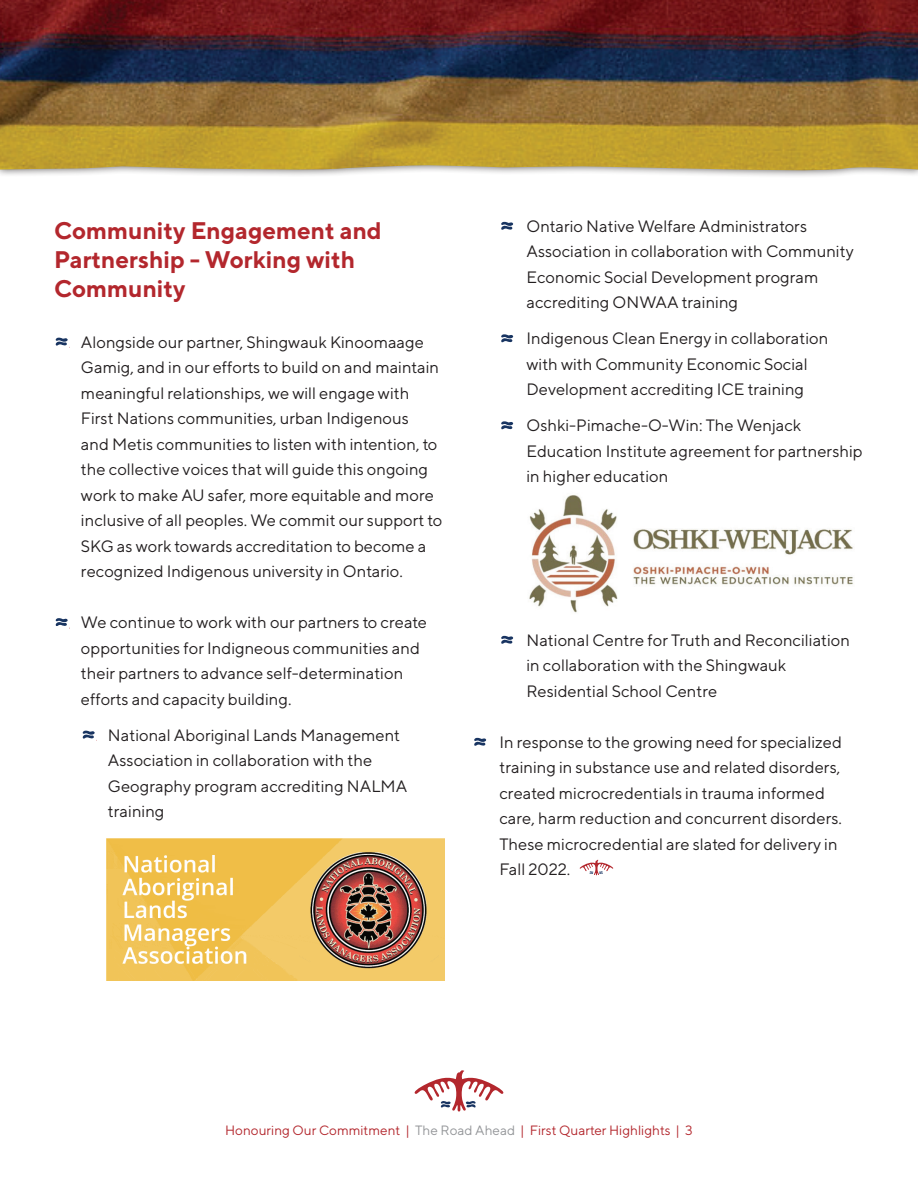
<style>
.page{position:relative;width:918px;height:1188px;background:#fff}
.page>*{position:absolute;margin:0;border:0;box-sizing:border-box;transform-origin:0 0}
.t1{font:700 24px/28.8px "TT Norms";color:#b3272d}
.t2{font:16.5px/25.5px "TT Norms";color:#231f20}
.t3{font:13.5px "TT Norms";color:#b3272d}
.s1{color:#939598}
</style>
<div class="page">
<svg style="left:415px;top:1070px;width:88px;height:42px"></svg>
<div style="left:0;top:0;width:918px;height:179px;background:#231f20;opacity:.75"></div>
<img style="left:0;top:0;width:918px;height:172px">
<svg style="left:55px;top:337px;width:13px;height:9px"></svg>
<svg style="left:55px;top:618px;width:13px;height:8px"></svg>
<svg style="left:82px;top:730px;width:13px;height:9px"></svg>
<svg style="left:501px;top:221px;width:13px;height:9px"></svg>
<svg style="left:501px;top:334px;width:13px;height:9px"></svg>
<svg style="left:501px;top:421px;width:13px;height:9px"></svg>
<svg style="left:501px;top:635px;width:13px;height:9px"></svg>
<svg style="left:474px;top:737px;width:13px;height:9px"></svg>
<svg style="left:580px;top:860px;width:33px;height:15px"></svg>
<img style="left:529px;top:495px;width:324px;height:118px">
<img style="left:107px;top:838px;width:337px;height:143px">
<h1 class="t1" style="left:54px;top:216px;width:329px">Community Engagement and<br>Partnership - Working with<br>Community</h1>
<p class="t2" style="left:81px;top:329px;width:363px">Alongside our partner, Shingwauk Kinoomaage Gamig, and in our efforts to build on and maintain meaningful relationships, we will engage with First Nations communities, urban Indigenous<br>and Metis communities to listen with intention, to the collective voices that will guide this ongoing work to make AU safer, more equitable and more inclusive of all peoples. We commit our support to SKG as work towards accreditation to become a recognized Indigenous university in Ontario.</p>
<p class="t2" style="left:81px;top:609px;width:347px">We continue to work with our partners to create opportunities for Indigneous communities and their partners to advance self-determination efforts and capacity building.</p>
<p class="t2" style="left:108px;top:722px;width:301px">National Aboriginal Lands Management<br>Association in collaboration with the<br>Geography program accrediting NALMA training</p>
<p class="t2" style="left:526px;top:213px;width:329px">Ontario Native Welfare Administrators Association in collaboration with Community Economic Social Development program accrediting ONWAA training</p>
<p class="t2" style="left:526px;top:325px;width:303px">Indigenous Clean Energy in collaboration with with Community Economic Social<br>Development accrediting ICE training</p>
<p class="t2" style="left:526px;top:412px;width:338px">Oshki-Pimache-O-Win: The Wenjack<br>Education Institute agreement for partnership in higher education</p>
<p class="t2" style="left:526px;top:627px;width:325px">National Centre for Truth and Reconciliation in collaboration with the Shingwauk<br>Residential School Centre</p>
<p class="t2" style="left:499px;top:729px;width:344px">In response to the growing need for specialized training in substance use and related disorders, created microcredentials in trauma informed care, harm reduction and concurrent disorders.<br>These microcredential are slated for delivery in Fall 2022.</p>
<p class="t3" style="left:225px;top:1122px;width:469px">Honouring Our Commitment | <span class="s1">The Road Ahead</span> | First Quarter Highlights | 3</p>
</div>
